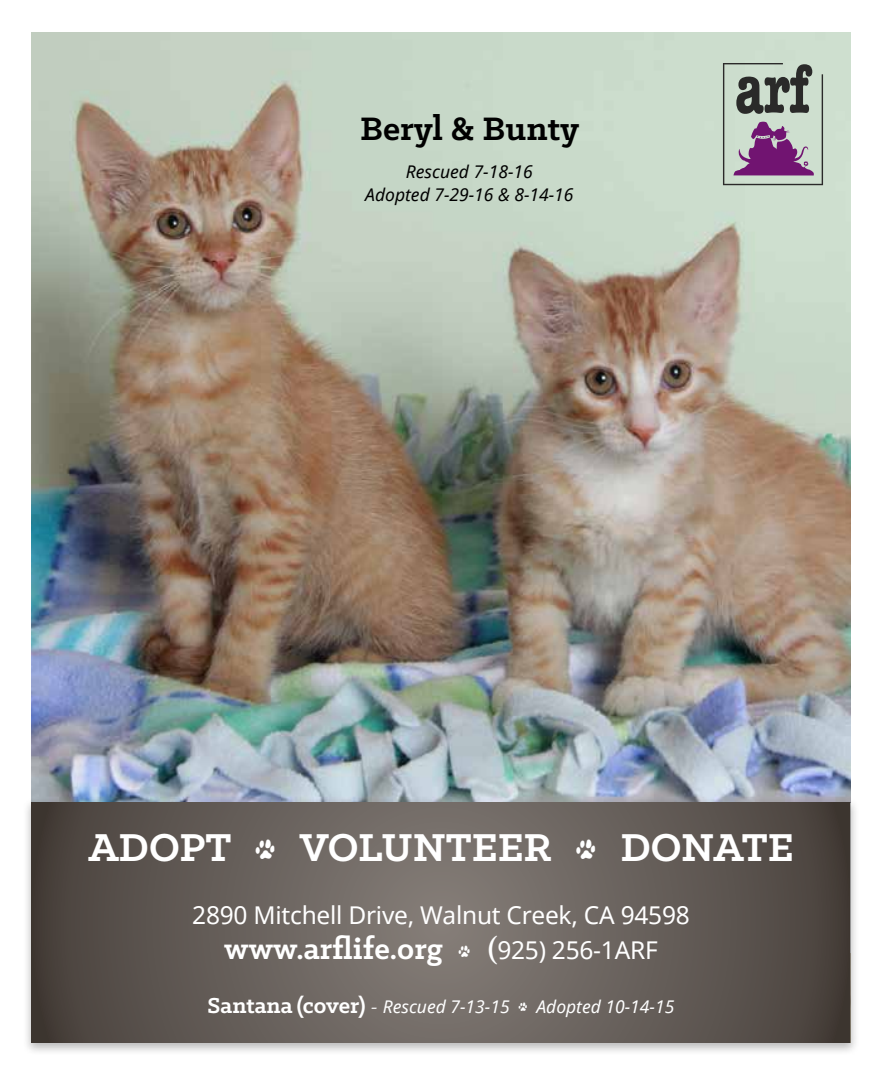
<style>
.page{position:relative;width:882px;height:1071px;background:#fff}
.page>*{position:absolute;margin:0;border:0;box-sizing:border-box;transform-origin:0 0}
.t1{font:700 43.93px "Klinic Slab";color:#fff}
.t2{font:700 36.75px "Klinic Slab";color:#000}
.t3{font:700 33.25px "Klinic Slab";color:#fff}
.t4{font:24.5px "Noto Sans";letter-spacing:-.01em;color:#fff}
.t5{font:italic 17.5px "Noto Sans";color:#fff}
.t6{font:italic 17.5px/22.8px "Noto Sans";color:#000;text-align:center}
.t7{font:14px "Animal Tracks";color:#fff}
.s1{font-family:"Animal Tracks";font-weight:400;font-size:23.97px}
.s2{font-family:"Adobe Garamond Pro";font-weight:700;font-size:33.25px}
.s3{font-family:"Klinic Slab";font-weight:700;font-style:normal;font-size:24.5px}
.s4{font-family:"Minion Pro";font-style:normal;font-size:21px}
.s5{font-family:"Animal Tracks";font-style:normal;font-size:10.5px}
</style>
<div class="page">
<img style="left:32px;top:33px;width:818px;height:764px">
<div style="left:22px;top:797px;width:838px;height:259px;background:#000;opacity:.28"></div>
<svg style="left:32px;top:802px;width:818px;height:241px;background:#645d58"></svg>
<svg style="left:723px;top:63px;width:100px;height:122px;background:#9d969d"></svg>
<h2 class="t2" style="left:360px;top:104px;width:221px">Beryl &amp; Bunty</h2>
<p class="t6" style="left:365px;top:160px;width:210px">Rescued 7-18-16<br>Adopted 7-29-16 &amp; 8-14-16</p>
<h1 class="t1" style="left:88px;top:818px;width:707px">ADOPT <span class="s1">C</span> VOLUNTEER <span class="s1">C</span> DONATE</h1>
<p class="t4" style="left:192px;top:898px;width:499px">2890 Mitchell Drive, Walnut Creek, CA 94598</p>
<h3 class="t3" style="left:224px;top:927px;width:220px">www.arflife.org</h3>
<p class="t7" style="left:459px;top:944px;width:13px">C</p>
<p class="t4" style="left:486px;top:933px;width:173px"><span class="s2">(</span>925) 256-1ARF</p>
<p class="t5" style="left:208px;top:994px;width:468px"><span class="s3">Santana (cover)</span> <span class="s4">-</span> Rescued 7-13-15 <span class="s5">C</span> Adopted 10-14-15</p>
</div>
